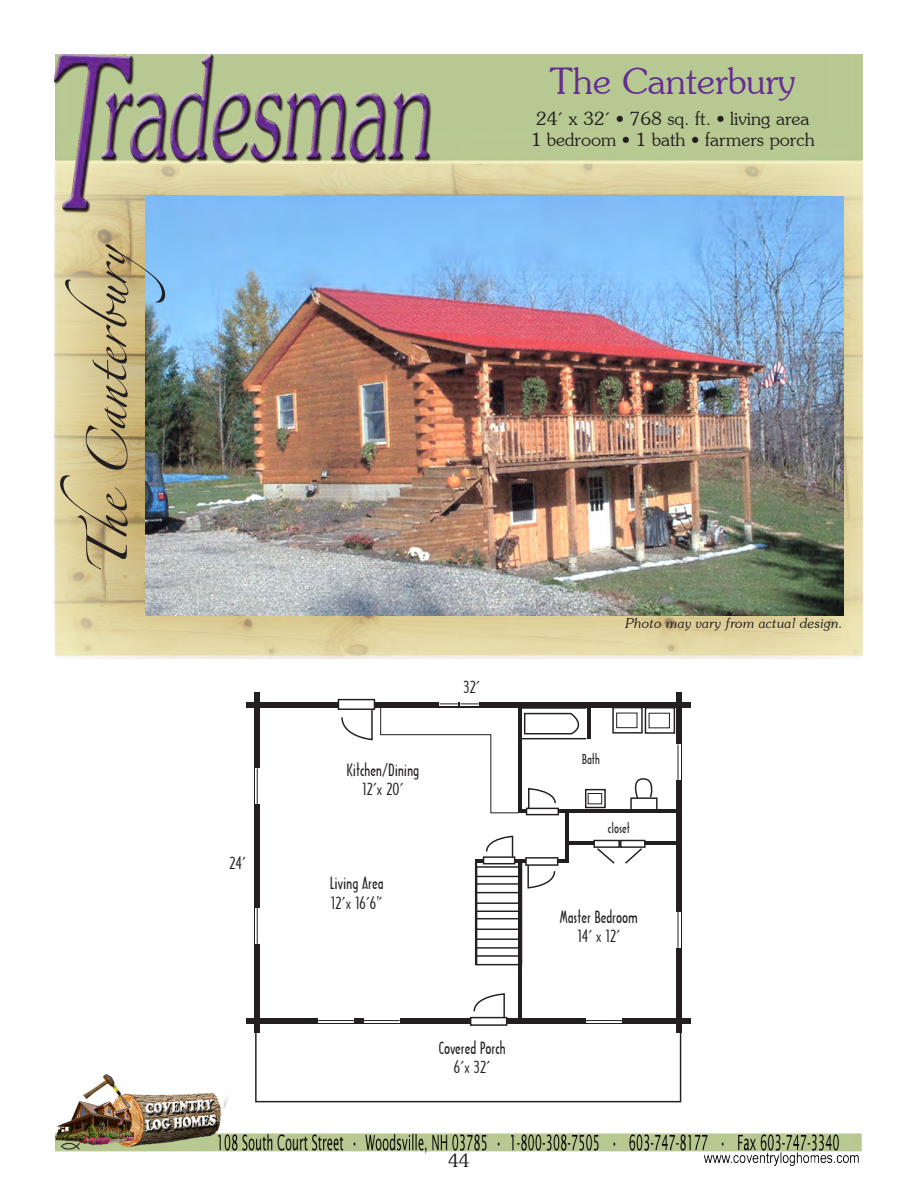
<style>
.page{position:relative;width:918px;height:1188px;background:#fff}
.page>*{position:absolute;margin:0;border:0;box-sizing:border-box;transform-origin:0 0}
.Model_Style{font:90px "Linotype Zapfino One";color:#231f20}
.Tradesman_Model_Name{font:36px "Southern Plain";color:#652d91}
.Model_Name{font:18px "Southern Plain";color:#231f20}
.t1{font:16.05px/19.4px "Architecture Plain";color:#231f20;text-align:center}
.t2{font:italic 13.5px "Southern";color:#231f20}
.t3{font:13.2px "Architecture Plain";color:#231f20}
</style>
<div class="page">
<img style="left:54px;top:54px;width:810px;height:1112px">
<div style="left:255px;top:692px;width:5px;height:340px;background:#231f20"></div>
<div style="left:676px;top:692px;width:5px;height:340px;background:#231f20"></div>
<div style="left:246px;top:1018px;width:445px;height:5px;background:#231f20"></div>
<div style="left:246px;top:702px;width:445px;height:5px;background:#231f20"></div>
<svg style="left:440px;top:702px;width:18px;height:2px"></svg>
<svg style="left:460px;top:702px;width:19px;height:2px"></svg>
<svg style="left:676px;top:744px;width:5px;height:36px"></svg>
<hr style="left:678px;top:745px;width:1px;height:35px;background:#231f20">
<svg style="left:676px;top:912px;width:5px;height:36px"></svg>
<hr style="left:678px;top:912px;width:1px;height:36px;background:#231f20">
<svg style="left:255px;top:768px;width:5px;height:36px"></svg>
<hr style="left:257px;top:768px;width:1px;height:36px;background:#231f20">
<div style="left:318px;top:1018px;width:36px;height:5px;background:#f5f5f5"></div>
<hr style="left:318px;top:1020px;width:36px;height:1px;background:#231f20">
<div style="left:364px;top:1018px;width:36px;height:5px;background:#f5f5f5"></div>
<hr style="left:364px;top:1020px;width:36px;height:1px;background:#231f20">
<div style="left:586px;top:1018px;width:36px;height:5px;background:#f5f5f5"></div>
<hr style="left:586px;top:1020px;width:36px;height:1px;background:#231f20">
<svg style="left:255px;top:908px;width:5px;height:36px"></svg>
<hr style="left:257px;top:908px;width:1px;height:36px;background:#231f20">
<svg style="left:475px;top:866px;width:43px;height:100px"></svg>
<hr style="left:476px;top:876px;width:43px;height:1px;background:#231f20">
<hr style="left:476px;top:883px;width:43px;height:2px;background:#231f20">
<hr style="left:476px;top:892px;width:43px;height:1px;background:#231f20">
<hr style="left:476px;top:902px;width:43px;height:2px;background:#231f20">
<hr style="left:476px;top:918px;width:43px;height:1px;background:#231f20">
<hr style="left:476px;top:911px;width:43px;height:1px;background:#231f20">
<hr style="left:476px;top:929px;width:43px;height:1px;background:#231f20">
<hr style="left:476px;top:938px;width:43px;height:2px;background:#231f20">
<hr style="left:476px;top:955px;width:43px;height:2px;background:#231f20">
<hr style="left:476px;top:947px;width:43px;height:2px;background:#231f20">
<hr style="left:475px;top:862px;width:2px;height:103px;background:#231f20">
<svg style="left:630px;top:777px;width:28px;height:32px"></svg>
<div style="left:585px;top:789px;width:21px;height:19px;border:1px solid #231f20"></div>
<div style="left:588px;top:793px;width:14px;height:11px;border:1px solid #231f20"></div>
<div style="left:612px;top:707px;width:31px;height:27px;border:1px solid #231f20"></div>
<div style="left:616px;top:713px;width:21px;height:15px;border:1px solid #231f20"></div>
<div style="left:645px;top:707px;width:30px;height:27px;border:1px solid #231f20"></div>
<hr style="left:565px;top:811px;width:4px;height:52px;background:#231f20">
<hr style="left:587px;top:707px;width:4px;height:32px;background:#231f20">
<hr style="left:518px;top:859px;width:4px;height:160px;background:#231f20">
<hr style="left:476px;top:860px;width:92px;height:3px;background:#231f20">
<hr style="left:566px;top:841px;width:114px;height:4px;background:#231f20">
<hr style="left:518px;top:809px;width:159px;height:4px;background:#231f20">
<svg style="left:473px;top:993px;width:33px;height:24px"></svg>
<div style="left:471px;top:1018px;width:36px;height:7px;background:#fff"></div>
<div style="left:470px;top:1017px;width:37px;height:9px;border:1px solid #231f20"></div>
<svg style="left:340px;top:710px;width:33px;height:31px"></svg>
<div style="left:338px;top:700px;width:36px;height:9px;background:#fff"></div>
<div style="left:338px;top:699px;width:37px;height:11px;border:1px solid #231f20"></div>
<svg style="left:485px;top:835px;width:29px;height:21px"></svg>
<div style="left:484px;top:857px;width:31px;height:7px;background:#fff"></div>
<div style="left:483px;top:856px;width:32px;height:8px;border:1px solid #231f20"></div>
<svg style="left:527px;top:866px;width:29px;height:23px"></svg>
<div style="left:526px;top:858px;width:32px;height:7px;background:#fff"></div>
<div style="left:525px;top:857px;width:33px;height:9px;border:1px solid #231f20"></div>
<div style="left:526px;top:808px;width:33px;height:7px;border:1px solid #231f20"></div>
<div style="left:621px;top:840px;width:24px;height:7px;background:#fff"></div>
<div style="left:620px;top:840px;width:26px;height:8px;border:1px solid #231f20"></div>
<svg style="left:624px;top:847px;width:20px;height:18px"></svg>
<div style="left:594px;top:840px;width:25px;height:7px;background:#fff"></div>
<div style="left:593px;top:840px;width:27px;height:8px;border:1px solid #231f20"></div>
<svg style="left:595px;top:847px;width:21px;height:18px"></svg>
<svg style="left:254px;top:1028px;width:428px;height:75px"></svg>
<svg style="left:380px;top:704px;width:207px;height:110px"></svg>
<img style="left:146px;top:196px;width:697px;height:419px">
<img style="left:54px;top:54px;width:386px;height:166px">
<p class="Model_Style" style="left:42px;top:576px;width:368px;rotate:-90deg">The Canterbury</p>
<p class="t1" style="left:229px;top:854px;width:18px">24’</p>
<p class="Tradesman_Model_Name" style="left:550px;top:59px;width:247px">The Canterbury</p>
<p class="Model_Name" style="left:536px;top:107px;width:275px">24´ x 32´ • 768 sq. ft. • living area</p>
<p class="Model_Name" style="left:531px;top:129px;width:286px">1 bedroom • 1 bath • farmers porch</p>
<p class="t1" style="left:347px;top:760px;width:74px">Kitchen/Dining<br>12’x 20’</p>
<p class="t1" style="left:330px;top:874px;width:55px;text-align:left">Living Area<br>12’x 16’6”</p>
<p class="t1" style="left:463px;top:677px;width:18px">32’</p>
<p class="t1" style="left:439px;top:1038px;width:68px">Covered Porch<br>6’x 32’</p>
<p class="Model_Name" style="left:448px;top:1150px;width:23px">44</p>
<p class="t2" style="left:625px;top:615px;width:219px">Photo may vary from actual design.</p>
<p class="t3" style="left:582px;top:751px;width:19px">Bath</p>
<p class="t3" style="left:608px;top:820px;width:24px">closet</p>
<p class="t1" style="left:560px;top:907px;width:79px">Master Bedroom<br>14’ x 12’</p>
</div>
